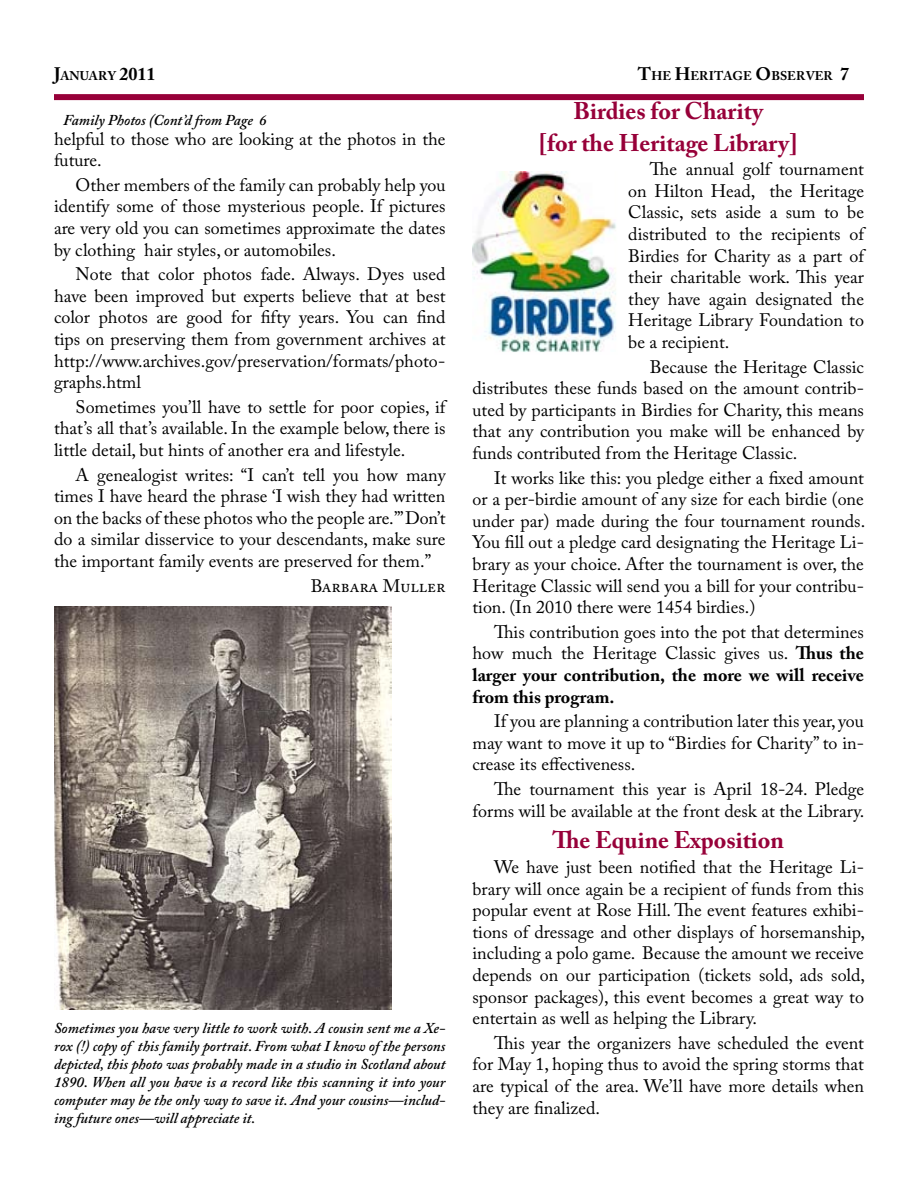
<style>
.page{position:relative;width:918px;height:1188px;background:#fff}
.page>*{position:absolute;margin:0;border:0;box-sizing:border-box;transform-origin:0 0}
.t1{font:700 24px/31.8px "Adobe Caslon Pro";color:#970039;text-align:center}
.t2{font:18px/21.6px "Adobe Caslon Pro";color:#000;text-align:justify}
.t3{font:italic 600 15px/18px "Adobe Caslon Pro";color:#000;text-align:justify}
.t4{font:700 12.6px "Adobe Caslon Pro";color:#000}
.s1{font-size:18px}
.s2{font-weight:700}
</style>
<div class="page">
<div style="left:54px;top:94px;width:810px;height:6px;background:#970039"></div>
<img style="left:472px;top:171px;width:144px;height:181px">
<img style="left:54px;top:606px;width:338px;height:403px">
<p class="t4" style="left:54px;top:68px;width:103px"><span class="s1">J</span>anuary <span class="s1">2011</span></p>
<p class="t4" style="left:638px;top:68px;width:197px"><span class="s1">T</span>he <span class="s1">H</span>eritage <span class="s1">O</span> bserver</p>
<h1 class="t1" style="left:539px;top:95px;width:260px">Birdies for Charity<br>[for the Heritage Library]</h1>
<p class="t2" style="left:628px;top:158px;width:237px;text-indent:22px">The annual golf tournament on Hilton Head, the Heritage Classic, sets aside a sum to be distributed to the recipients of Birdies for Charity as a part of their charitable work. This year they have again designated the Heritage Library Foundation to be a recipient.</p>
<p class="t2" style="left:472px;top:356px;width:394px;text-indent:177px">Because the Heritage Classic distributes these funds based on the amount contrib&shy;uted by participants in Birdies for Charity, this means that any contribution you make will be enhanced by funds contributed from the Heritage Classic.</p>
<p class="t2" style="left:472px;top:467px;width:394px;text-indent:22px">It works like this: you pledge either a fixed amount or a per-birdie amount of any size for each birdie (one under par) made during the four tournament rounds.<br>You fill out a pledge card designating the Heritage Li&shy;brary as your choice. After the tournament is over, the Heritage Classic will send you a bill for your contribu&shy;tion. (In 2010 there were 1454 birdies.)</p>
<p class="t2" style="left:472px;top:621px;width:393px;text-indent:22px">This contribution goes into the pot that determines how much the Heritage Classic gives us. <span class="s2">Thus the larger your contribution, the more we will receive from this program.</span></p>
<p class="t2" style="left:472px;top:710px;width:393px;text-indent:22px">If you are planning a contribution later this year, you may want to move it up to “Birdies for Charity” to in&shy;crease its effectiveness.</p>
<p class="t2" style="left:472px;top:778px;width:393px;text-align:right">The tournament this year is April 18-24. Pledge forms will be available at the front desk at the Library.</p>
<h1 class="t1" style="left:552px;top:824px;width:233px">The Equine Exposition</h1>
<p class="t2" style="left:472px;top:856px;width:394px;text-indent:22px">We have just been notified that the Heritage Li&shy;brary will once again be a recipient of funds from this popular event at Rose Hill. The event features exhibi&shy;tions of dressage and other displays of horsemanship, including a polo game. Because the amount we receive depends on our participation (tickets sold, ads sold, sponsor packages), this event becomes a great way to entertain as well as helping the Library.</p>
<p class="t2" style="left:472px;top:1032px;width:393px;text-indent:22px">This year the organizers have scheduled the event for May 1, hoping thus to avoid the spring storms that are typical of the area. We’ll have more details when they are finalized.</p>
<p class="t3" style="left:63px;top:111px;width:205px">Family Photos (Cont’d from Page 6</p>
<p class="t2" style="left:54px;top:128px;width:393px">helpful to those who are looking at the photos in the future.</p>
<p class="t2" style="left:54px;top:174px;width:393px;text-indent:22px">Other members of the family can probably help you identify some of those mysterious people. If pictures are very old you can sometimes approximate the dates by clothing hair styles, or automobiles.</p>
<p class="t2" style="left:54px;top:263px;width:393px;text-indent:22px">Note that color photos fade. Always. Dyes used have been improved but experts believe that at best color photos are good for fifty years. You can find tips on preserving them from government archives at http://www.archives.gov/preservation/formats/photo&shy;graphs.html</p>
<p class="t2" style="left:54px;top:396px;width:393px;text-indent:22px">Sometimes you’ll have to settle for poor copies, if that’s all that’s available. In the example below, there is little detail, but hints of another era and lifestyle.</p>
<p class="t2" style="left:54px;top:464px;width:394px;text-indent:22px">A genealogist writes: “I can’t tell you how many times I have heard the phrase ‘I wish they had written on the backs of these photos who the people are.”’ Don’t do a similar disservice to your descendants, make sure the important family events are preserved for them.”</p>
<p class="t2" style="left:311px;top:575px;width:136px">Barbara Muller</p>
<p class="t3" style="left:54px;top:1019px;width:393px">Sometimes you have very little to work with. A cousin sent me a Xe&shy;rox (!) copy of this family portrait. From what I know of the persons depicted, this photo was probably made in a studio in Scotland about 1890. When all you have is a record like this scanning it into your computer may be the only way to save it. And your cousins—includ&shy;ing future ones—will appreciate it.</p>
</div>
